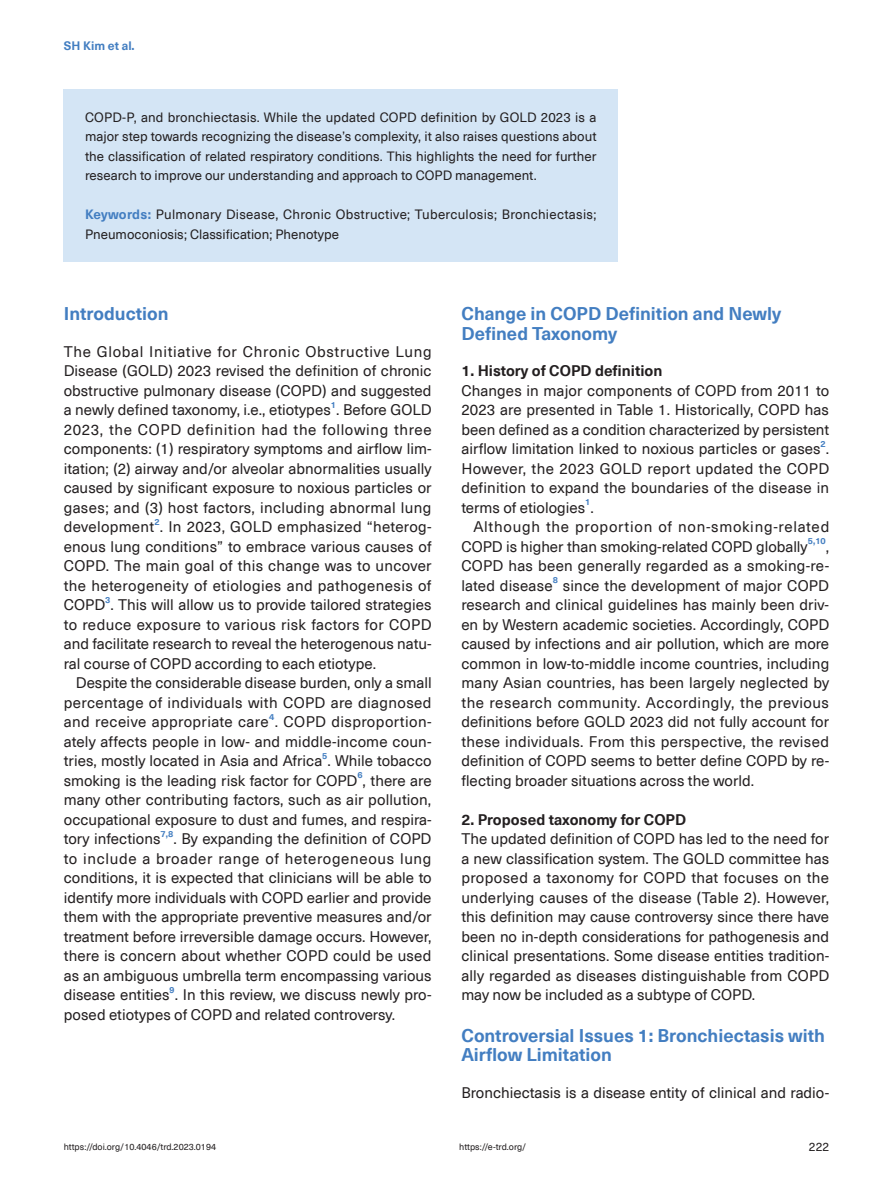
<style>
.page{position:relative;width:893px;height:1191px;background:#fff}
.page>*{position:absolute;margin:0;border:0;box-sizing:border-box;transform-origin:0 0}
.t1{font:700 18px/19.5px "Neue Haas Unica Pro";color:#437ec1}
.t2{font:15px/19.5px "Neue Haas Unica Pro";color:#231f20;text-align:justify}
.t3{font:15px "Neue Haas Unica Pro";letter-spacing:.025em;color:#231f20}
.t4{font:13.2px/19.5px "Neue Haas Unica Pro";color:#231f20;text-align:justify}
.t5{font:13.2px/19.5px "Neue Haas Unica Pro";letter-spacing:.02em;color:#231f20}
.t6{font:700 12px "Neue Haas Unica Pro";color:#437ec1}
.t7{font:12px "Neue Haas Unica Pro";color:#231f20}
.t8{font:9px "Neue Haas Unica Pro";color:#231f20}
.t9{font:700 8.7px "Neue Haas Unica Pro";color:#437ec1}
.s1{font-weight:700;color:#437ec1}
.s2{font-weight:700}
</style>
<div class="page">
<div style="left:64px;top:89px;width:554px;height:173px;background:#d4e5f5"></div>
<p class="t6" style="left:64px;top:38px;width:72px">SH Kim et al.</p>
<p class="t4" style="left:85px;top:108px;width:513px">COPD-P, and bronchiectasis. While the updated COPD definition by GOLD 2023 is a major step towards recognizing the disease’s complexity, it also raises questions about the classification of related respiratory conditions. This highlights the need for further research to improve our understanding and approach to COPD management.</p>
<p class="t5" style="left:85px;top:205px;width:513px"><span class="s1">Keywords:</span> Pulmonary Disease, Chronic Obstructive; Tuberculosis; Bronchiectasis;<br>Pneumoconiosis; Classification; Phenotype</p>
<p class="t1" style="left:64px;top:304px;width:106px">Introduction</p>
<p class="t2" style="left:64px;top:342px;width:369px">The Global Initiative for Chronic Obstructive Lung Disease (GOLD) 2023 revised the definition of chronic obstructive pulmonary disease (COPD) and suggested a newly defined taxonomy, i.e., etiotypes . Before GOLD</p>
<p class="t9" style="left:331px;top:399px;width:7px">1</p>
<p class="t2" style="left:64px;top:420px;width:370px">2023, the COPD definition had the following three components: (1) respiratory symptoms and airflow lim&shy;itation; (2) airway and/or alveolar abnormalities usually caused by significant exposure to noxious particles or gases; and (3) host factors, including abnormal lung development . In 2023, GOLD emphasized “heterog-</p>
<p class="t9" style="left:154px;top:516px;width:7px">2</p>
<p class="t2" style="left:64px;top:537px;width:369px">enous lung conditions” to embrace various causes of COPD. The main goal of this change was to uncover the heterogeneity of etiologies and pathogenesis of COPD . This will allow us to provide tailored strategies</p>
<p class="t9" style="left:105px;top:594px;width:7px">3</p>
<p class="t3" style="left:64px;top:615px;width:369px">to reduce exposure to various risk factors for COPD</p>
<p class="t2" style="left:64px;top:634px;width:369px">and facilitate research to reveal the heterogenous natu-</p>
<p class="t2" style="left:64px;top:654px;width:314px">ral course of COPD according to each etiotype.</p>
<p class="t2" style="left:76px;top:673px;width:357px">Despite the considerable disease burden, only a small</p>
<p class="t3" style="left:64px;top:693px;width:369px">percentage of individuals with COPD are diagnosed</p>
<p class="t3" style="left:64px;top:713px;width:369px">and receive appropriate care . COPD disproportion-</p>
<p class="t9" style="left:269px;top:711px;width:7px">4</p>
<p class="t2" style="left:64px;top:732px;width:369px">ately affects people in low- and middle-income coun&shy;tries, mostly located in Asia and Africa . While tobacco</p>
<p class="t9" style="left:322px;top:750px;width:7px">5</p>
<p class="t2" style="left:64px;top:771px;width:369px">smoking is the leading risk factor for COPD , there are</p>
<p class="t9" style="left:357px;top:770px;width:7px">6</p>
<p class="t2" style="left:64px;top:790px;width:369px">many other contributing factors, such as air pollution, occupational exposure to dust and fumes, and respira&shy;tory infections</p>
<p class="t9" style="left:161px;top:828px;width:14px">7,8</p>
<p class="t2" style="left:64px;top:829px;width:369px;text-indent:110px">. By expanding the definition of COPD to include a broader range of heterogeneous lung conditions, it is expected that clinicians will be able to identify more individuals with COPD earlier and provide them with the appropriate preventive measures and/or treatment before irreversible damage occurs. However, there is concern about whether COPD could be used as an ambiguous umbrella term encompassing various disease entities . In this review, we discuss newly pro-</p>
<p class="t9" style="left:170px;top:984px;width:7px">9</p>
<p class="t2" style="left:64px;top:1005px;width:333px">posed etiotypes of COPD and related controversy.</p>
<p class="t1" style="left:461px;top:304px;width:321px">Change in COPD Definition and Newly<br>Defined Taxonomy</p>
<p class="t2" style="left:461px;top:361px;width:369px;text-align:left"><span class="s2">1. History of COPD definition<br></span>Changes in major components of COPD from 2011 to 2023 are presented in Table 1. Historically, COPD has been defined as a condition characterized by persistent airflow limitation linked to noxious particles or gases .</p>
<p class="t9" style="left:820px;top:438px;width:7px">2</p>
<p class="t2" style="left:461px;top:459px;width:369px">However, the 2023 GOLD report updated the COPD definition to expand the boundaries of the disease in terms of etiologies .</p>
<p class="t9" style="left:585px;top:497px;width:7px">1</p>
<p class="t2" style="left:461px;top:517px;width:369px;text-indent:12px">Although the proportion of non-smoking-related<br>COPD is higher than smoking-related COPD globally</p>
<p class="t9" style="left:808px;top:536px;width:19px">5,10</p>
<p class="t2" style="left:461px;top:537px;width:369px;text-indent:364px">, COPD has been generally regarded as a smoking-re&shy;lated disease</p>
<p class="t9" style="left:553px;top:575px;width:7px">8</p>
<p class="t2" style="left:461px;top:576px;width:369px;text-indent:101px">since the development of major COPD research and clinical guidelines has mainly been driv&shy;en by Western academic societies. Accordingly, COPD caused by infections and air pollution, which are more common in low-to-middle income countries, including many Asian countries, has been largely neglected by the research community. Accordingly, the previous definitions before GOLD 2023 did not fully account for these individuals. From this perspective, the revised definition of COPD seems to better define COPD by re&shy;flecting broader situations across the world.</p>
<p class="t2" style="left:461px;top:810px;width:369px;text-align:left"><span class="s2">2. Proposed taxonomy for COPD<br></span>The updated definition of COPD has led to the need for a new classification system. The GOLD committee has proposed a taxonomy for COPD that focuses on the underlying causes of the disease (Table 2). However, this definition may cause controversy since there have been no in-depth considerations for pathogenesis and clinical presentations. Some disease entities tradition&shy;ally regarded as diseases distinguishable from COPD may now be included as a subtype of COPD.</p>
<p class="t1" style="left:461px;top:1025px;width:365px">Controversial Issues 1: Bronchiectasis with<br>Airflow Limitation</p>
<p class="t2" style="left:461px;top:1083px;width:369px">Bronchiectasis is a disease entity of clinical and radio-</p>
<p class="t8" style="left:64px;top:1141px;width:154px">https://doi.org/10.4046/trd.2023.0194</p>
<p class="t8" style="left:459px;top:1141px;width:69px">https://e-trd.org/</p>
<p class="t7" style="left:809px;top:1139px;width:22px">222</p>
</div>
